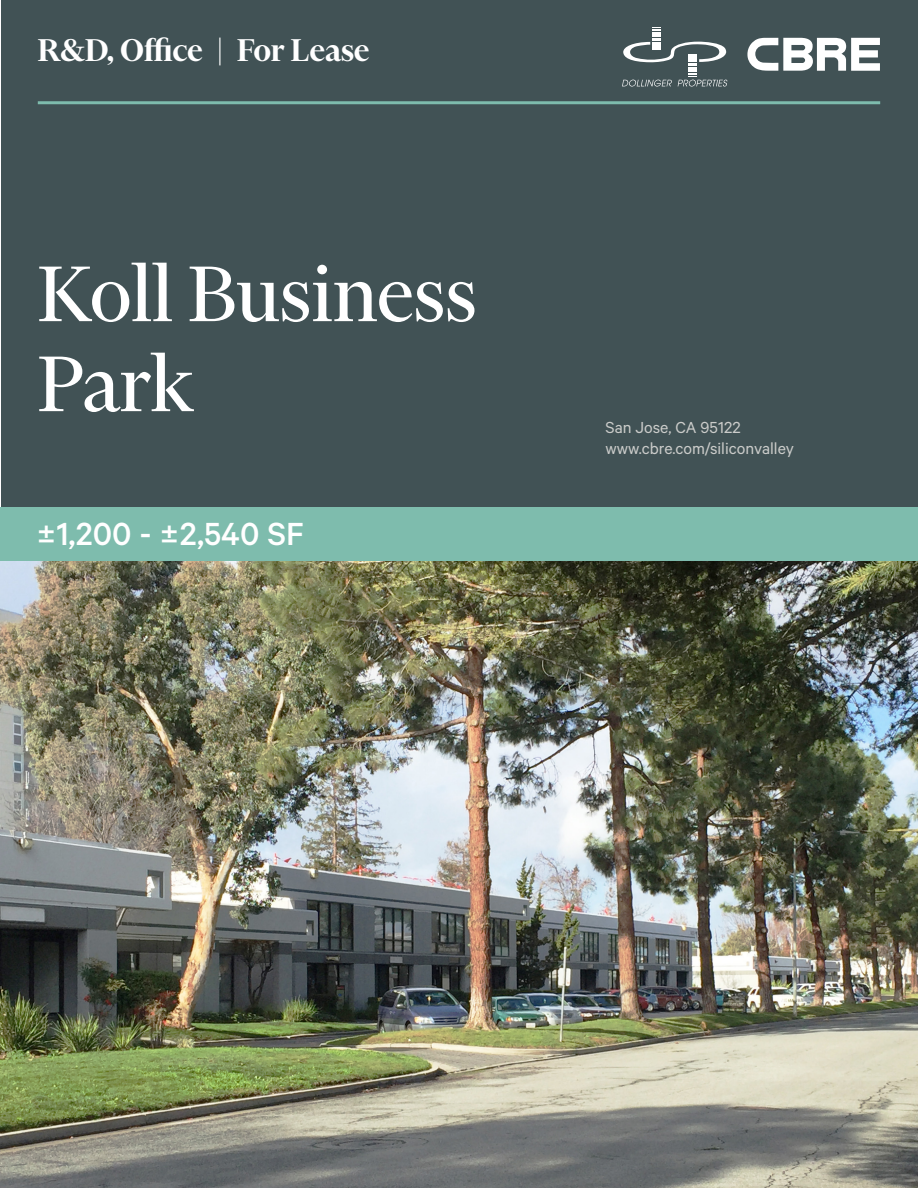
<style>
.page{position:relative;width:918px;height:1188px;background:#fff}
.page>*{position:absolute;margin:0;border:0;box-sizing:border-box;transform-origin:0 0}
.Heading_Large{font:90px/90px "Financier Display";color:#fff}
.t1{font:600 36px "Financier Display";color:#fff}
.t2{font:500 36px "Calibre";color:#fff}
.t3{font:18px "Calibre";color:#cbccca}
</style>
<div class="page">
<div style="left:1px;top:0;width:917px;height:1188px;background:#415255"></div>
<img style="left:0;top:561px;width:918px;height:627px">
<svg style="left:747px;top:38px;width:133px;height:33px"></svg>
<hr style="left:38px;top:101px;width:842px;height:3px;background:#7ebcad">
<svg style="left:622px;top:27px;width:106px;height:60px"></svg>
<div style="left:0;top:507px;width:918px;height:54px;background:#7ebcad"></div>
<p class="t1" style="left:38px;top:26px;width:333px">R&amp;D, Office | For Lease</p>
<p class="Heading_Large" style="left:38px;top:249px;width:441px">Koll Business<br>Park</p>
<p class="t2" style="left:36px;top:513px;width:269px">±1,200 - ±2,540 SF</p>
<p class="t3" style="left:606px;top:417px;width:137px">San Jose, CA 95122</p>
<p class="t3" style="left:606px;top:438px;width:190px">www.cbre.com/siliconvalley</p>
</div>
